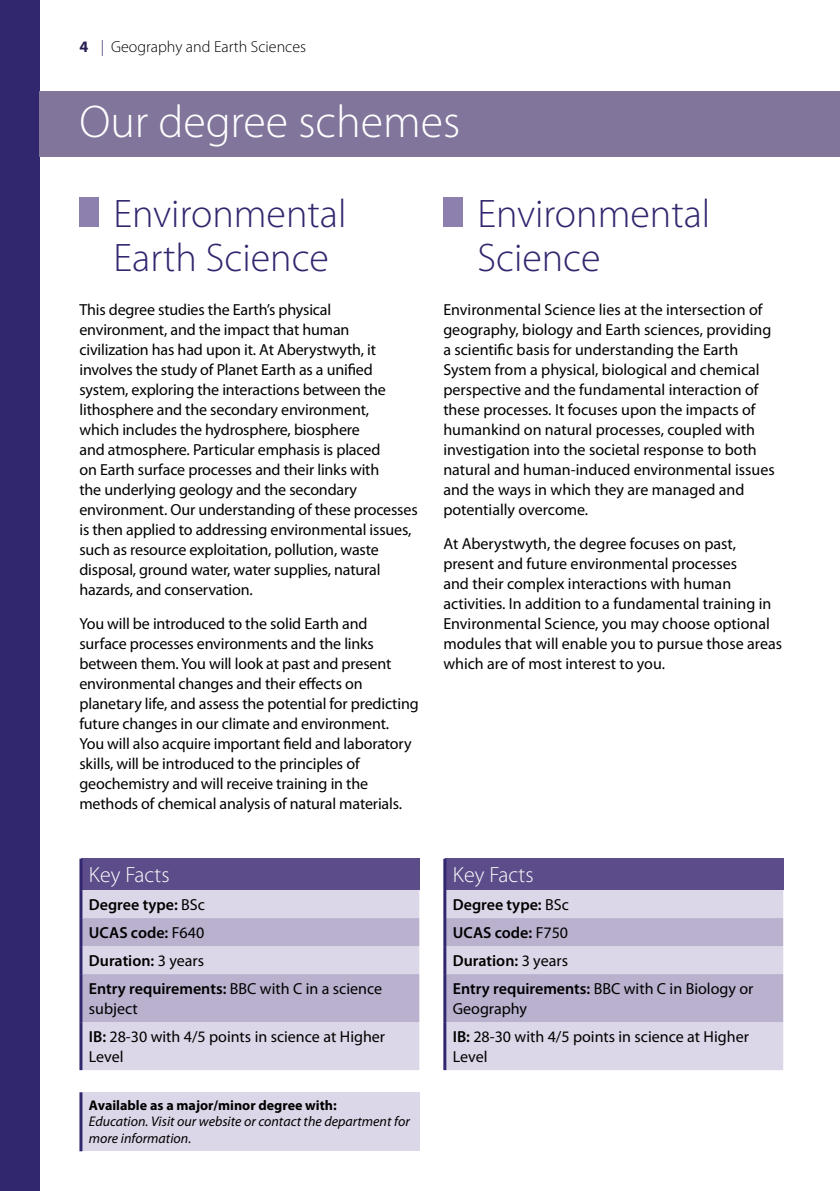
<style>
.page{position:relative;width:840px;height:1191px;background:#fff}
.page>*{position:absolute;margin:0;border:0;box-sizing:border-box;transform-origin:0 0}
.t1{font:300 46px "Myriad Pro";color:#fff}
.t2{font:300 40px/44px "Myriad Pro";color:#30276e}
.t3{font:300 22px "Myriad Pro";color:#fff}
.t4{font:16px/20px "Myriad Pro";letter-spacing:-.01em;color:#000}
.t5{font:600 16px/28px "Myriad Pro";color:#000}
.t6{font:300 16px "Myriad Pro";color:#000}
.t7{font:italic 14px/16.8px "Myriad Pro";color:#000}
.t8{font:700 14px "Myriad Pro";color:#000}
.s1{font-weight:700;color:#261f55}
.s2{color:#30276e}
.s3{font-weight:400}
.s4{font-weight:600}
</style>
<div class="page">
<div style="left:0;top:0;width:40px;height:1191px;background:#30276e"></div>
<div style="left:40px;top:91px;width:799px;height:66px;background:#81759b"></div>
<div style="left:79px;top:197px;width:20px;height:30px;background:#8e80ae"></div>
<div style="left:443px;top:197px;width:20px;height:30px;background:#8e80ae"></div>
<div style="left:81px;top:858px;width:338px;height:32px;background:#5c4c89"></div>
<div style="left:82px;top:890px;width:337px;height:180px;background:#dcd7e8"></div>
<svg style="left:82px;top:918px;width:337px;height:104px;background:#c3bbd5"></svg>
<hr style="left:79px;top:858px;width:3px;height:32px;background:#30276e">
<hr style="left:79px;top:890px;width:3px;height:28px;background:#30276e">
<hr style="left:79px;top:918px;width:3px;height:28px;background:#30276e">
<hr style="left:79px;top:974px;width:3px;height:48px;background:#30276e">
<hr style="left:79px;top:946px;width:3px;height:28px;background:#30276e">
<hr style="left:79px;top:1022px;width:3px;height:48px;background:#30276e">
<div style="left:81px;top:1092px;width:338px;height:59px;background:#dcd7e8"></div>
<hr style="left:79px;top:1092px;width:3px;height:59px;background:#30276e">
<div style="left:444px;top:858px;width:338px;height:32px;background:#5c4c89"></div>
<div style="left:446px;top:890px;width:336px;height:180px;background:#dcd7e8"></div>
<svg style="left:446px;top:918px;width:336px;height:104px;background:#c1bad4"></svg>
<hr style="left:443px;top:858px;width:3px;height:32px;background:#30276e">
<hr style="left:443px;top:890px;width:3px;height:28px;background:#30276e">
<hr style="left:443px;top:918px;width:3px;height:28px;background:#30276e">
<hr style="left:443px;top:974px;width:3px;height:48px;background:#30276e">
<hr style="left:443px;top:946px;width:3px;height:28px;background:#30276e">
<hr style="left:443px;top:1022px;width:3px;height:48px;background:#30276e">
<p class="t6" style="left:79px;top:37px;width:228px"><span class="s1">4</span> <span class="s2">|</span> Geography and Earth Sciences</p>
<h1 class="t1" style="left:79px;top:94px;width:382px">Our degree schemes</h1>
<h2 class="t2" style="left:113px;top:191px;width:234px">Environmental<br>Earth Science</h2>
<p class="t4" style="left:79px;top:299px;width:339px">This degree studies the Earth’s physical environment, and the impact that human civilization has had upon it. At Aberystwyth, it involves the study of Planet Earth as a unified system, exploring the interactions between the lithosphere and the secondary environment,<br>which includes the hydrosphere, biosphere<br>and atmosphere. Particular emphasis is placed<br>on Earth surface processes and their links with<br>the underlying geology and the secondary environment. Our understanding of these processes is then applied to addressing environmental issues, such as resource exploitation, pollution, waste disposal, ground water, water supplies, natural hazards, and conservation.</p>
<p class="t4" style="left:79px;top:613px;width:340px">You will be introduced to the solid Earth and surface processes environments and the links between them. You will look at past and present environmental changes and their effects on planetary life, and assess the potential for predicting future changes in our climate and environment.<br>You will also acquire important field and laboratory skills, will be introduced to the principles of geochemistry and will receive training in the methods of chemical analysis of natural materials.</p>
<h3 class="t3" style="left:89px;top:861px;width:82px">Key Facts</h3>
<p class="t5" style="left:89px;top:890px;width:294px">Degree type: <span class="s3">BSc<br></span>UCAS code: <span class="s3">F640<br></span>Duration: <span class="s3">3 years<br></span>Entry requirements: <span class="s3">BBC with C in a science</span></p>
<p class="t4" style="left:89px;top:994px;width:297px;line-height:28px">subject<br><span class="s4">IB:</span> 28-30 with 4/5 points in science at Higher</p>
<p class="t4" style="left:89px;top:1046px;width:36px">Level</p>
<p class="t8" style="left:89px;top:1095px;width:249px">Available as a major/minor degree with:</p>
<p class="t7" style="left:89px;top:1113px;width:322px">Education. Visit our website or contact the department for more information.</p>
<h2 class="t2" style="left:477px;top:191px;width:234px">Environmental<br>Science</h2>
<p class="t4" style="left:443px;top:299px;width:332px">Environmental Science lies at the intersection of geography, biology and Earth sciences, providing a scientific basis for understanding the Earth System from a physical, biological and chemical perspective and the fundamental interaction of these processes. It focuses upon the impacts of humankind on natural processes, coupled with investigation into the societal response to both natural and human-induced environmental issues and the ways in which they are managed and potentially overcome.</p>
<p class="t4" style="left:443px;top:533px;width:340px">At Aberystwyth, the degree focuses on past, present and future environmental processes<br>and their complex interactions with human activities. In addition to a fundamental training in Environmental Science, you may choose optional modules that will enable you to pursue those areas which are of most interest to you.</p>
<h3 class="t3" style="left:452px;top:861px;width:82px">Key Facts</h3>
<p class="t5" style="left:452px;top:890px;width:302px">Degree type: <span class="s3">BSc<br></span>UCAS code: <span class="s3">F750<br></span>Duration: <span class="s3">3 years<br></span>Entry requirements: <span class="s3">BBC with C in Biology or</span></p>
<p class="t4" style="left:452px;top:994px;width:297px;line-height:28px">Geography<br><span class="s4">IB:</span> 28-30 with 4/5 points in science at Higher</p>
<p class="t4" style="left:452px;top:1046px;width:36px">Level</p>
</div>
